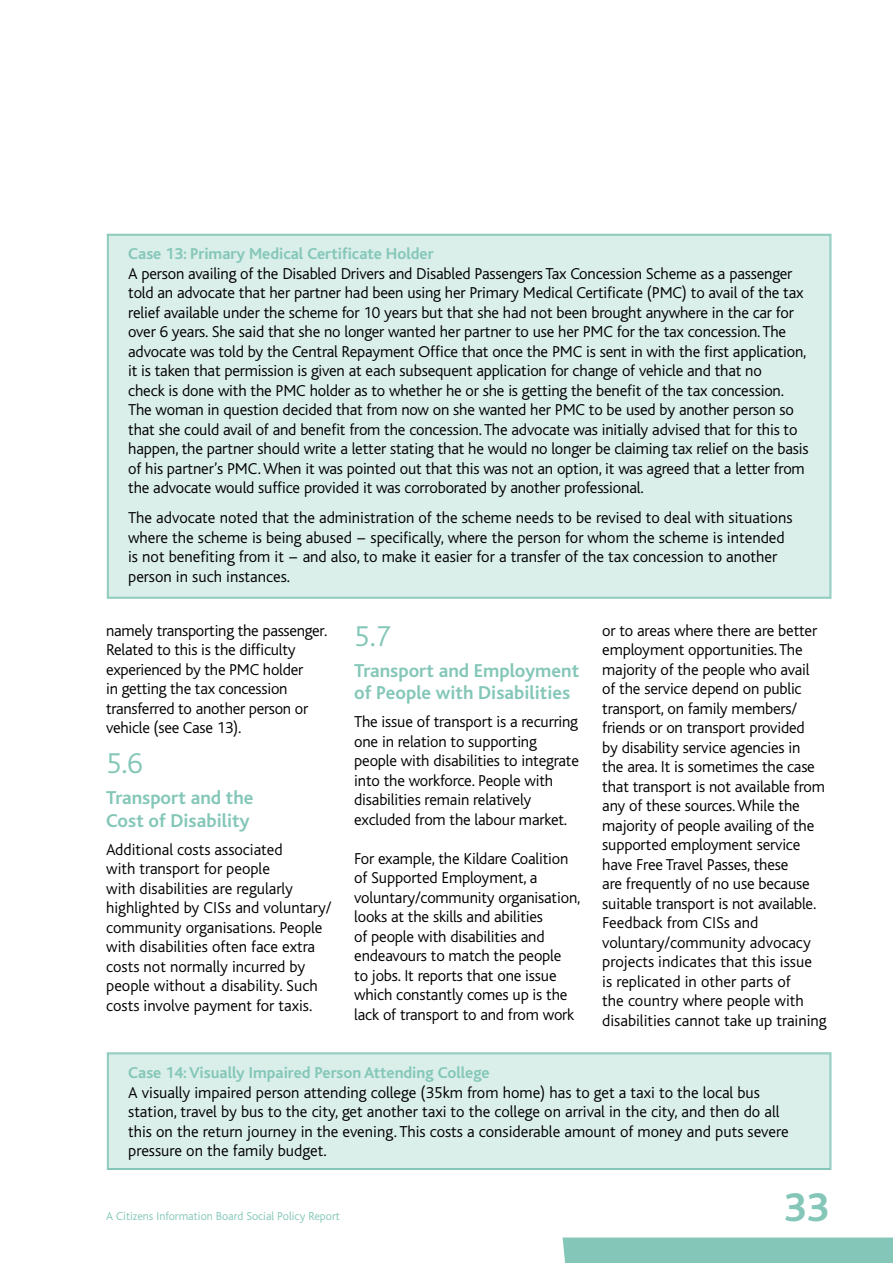
<style>
.page{position:relative;width:893px;height:1263px;background:#fff}
.page>*{position:absolute;margin:0;border:0;box-sizing:border-box;transform-origin:0 0}
.t1{font:700 42px "Bliss";color:#84c7b8}
.t2{font:300 30px "Bliss";color:#84c7b8}
.t3{font:700 19.5px/22.5px "Bliss";color:#84c7b8}
.t4{font:300 16.5px/19.5px "Bliss";letter-spacing:-.01em;color:#000}
.t5{font:700 16.5px "Bliss";color:#84c7b8}
.t6{font:300 12px "Bliss";color:#84c7b8}
</style>
<div class="page">
<div style="left:563px;top:1237px;width:330px;height:26px;background:#84c7b8"></div>
<div style="left:107px;top:233px;width:725px;height:366px;background:#daeeea"></div>
<div style="left:107px;top:1052px;width:725px;height:118px;background:#daeeea"></div>
<div style="left:108px;top:1054px;width:722px;height:114px;border:1px solid #84c7b8"></div>
<p class="t5" style="left:128px;top:245px;width:307px">Case 13: Primary Medical Certificate Holder</p>
<p class="t4" style="left:128px;top:264px;width:682px">A person availing of the Disabled Drivers and Disabled Passengers Tax Concession Scheme as a passenger told an advocate that her partner had been using her Primary Medical Certificate (PMC) to avail of the tax relief available under the scheme for 10 years but that she had not been brought anywhere in the car for over 6 years. She said that she no longer wanted her partner to use her PMC for the tax concession. The advocate was told by the Central Repayment Office that once the PMC is sent in with the first application, it is taken that permission is given at each subsequent application for change of vehicle and that no<br>check is done with the PMC holder as to whether he or she is getting the benefit of the tax concession.<br>The woman in question decided that from now on she wanted her PMC to be used by another person so that she could avail of and benefit from the concession. The advocate was initially advised that for this to happen, the partner should write a letter stating that he would no longer be claiming tax relief on the basis of his partner’s PMC. When it was pointed out that this was not an option, it was agreed that a letter from the advocate would suffice provided it was corroborated by another professional.</p>
<p class="t4" style="left:128px;top:509px;width:666px">The advocate noted that the administration of the scheme needs to be revised to deal with situations where the scheme is being abused − specifically, where the person for whom the scheme is intended is not benefiting from it − and also, to make it easier for a transfer of the tax concession to another person in such instances.</p>
<p class="t4" style="left:106px;top:621px;width:223px">namely transporting the passenger.<br>Related to this is the difficulty experienced by the PMC holder<br>in getting the tax concession transferred to another person or vehicle (see Case 13).</p>
<h2 class="t2" style="left:106px;top:748px;width:38px">5.6</h2>
<p class="t3" style="left:106px;top:787px;width:149px">Transport and the<br>Cost of Disability</p>
<p class="t4" style="left:106px;top:840px;width:227px">Additional costs associated<br>with transport for people<br>with disabilities are regularly highlighted by CISs and voluntary/ community organisations. People with disabilities often face extra costs not normally incurred by people without a disability. Such costs involve payment for taxis.</p>
<h2 class="t2" style="left:354px;top:620px;width:38px">5.7</h2>
<p class="t3" style="left:354px;top:660px;width:226px">Transport and Employment of People with Disabilities</p>
<p class="t4" style="left:354px;top:712px;width:226px">The issue of transport is a recurring one in relation to supporting people with disabilities to integrate into the workforce. People with disabilities remain relatively excluded from the labour market.</p>
<p class="t4" style="left:354px;top:849px;width:228px">For example, the Kildare Coalition of Supported Employment, a voluntary/community organisation, looks at the skills and abilities<br>of people with disabilities and endeavours to match the people<br>to jobs. It reports that one issue which constantly comes up is the lack of transport to and from work</p>
<p class="t4" style="left:602px;top:621px;width:226px">or to areas where there are better employment opportunities. The majority of the people who avail of the service depend on public transport, on family members/ friends or on transport provided<br>by disability service agencies in<br>the area. It is sometimes the case that transport is not available from any of these sources. While the majority of people availing of the supported employment service have Free Travel Passes, these<br>are frequently of no use because suitable transport is not available.<br>Feedback from CISs and voluntary/community advocacy projects indicates that this issue<br>is replicated in other parts of<br>the country where people with disabilities cannot take up training</p>
<p class="t5" style="left:128px;top:1064px;width:363px">Case 14: Visually Impaired Person Attending College</p>
<p class="t4" style="left:128px;top:1083px;width:662px">A visually impaired person attending college (35km from home) has to get a taxi to the local bus station, travel by bus to the city, get another taxi to the college on arrival in the city, and then do all this on the return journey in the evening. This costs a considerable amount of money and puts severe pressure on the family budget.</p>
<p class="t6" style="left:106px;top:1210px;width:235px">A Citizens Information Board Social Policy Report</p>
<h1 class="t1" style="left:784px;top:1185px;width:47px">33</h1>
</div>
